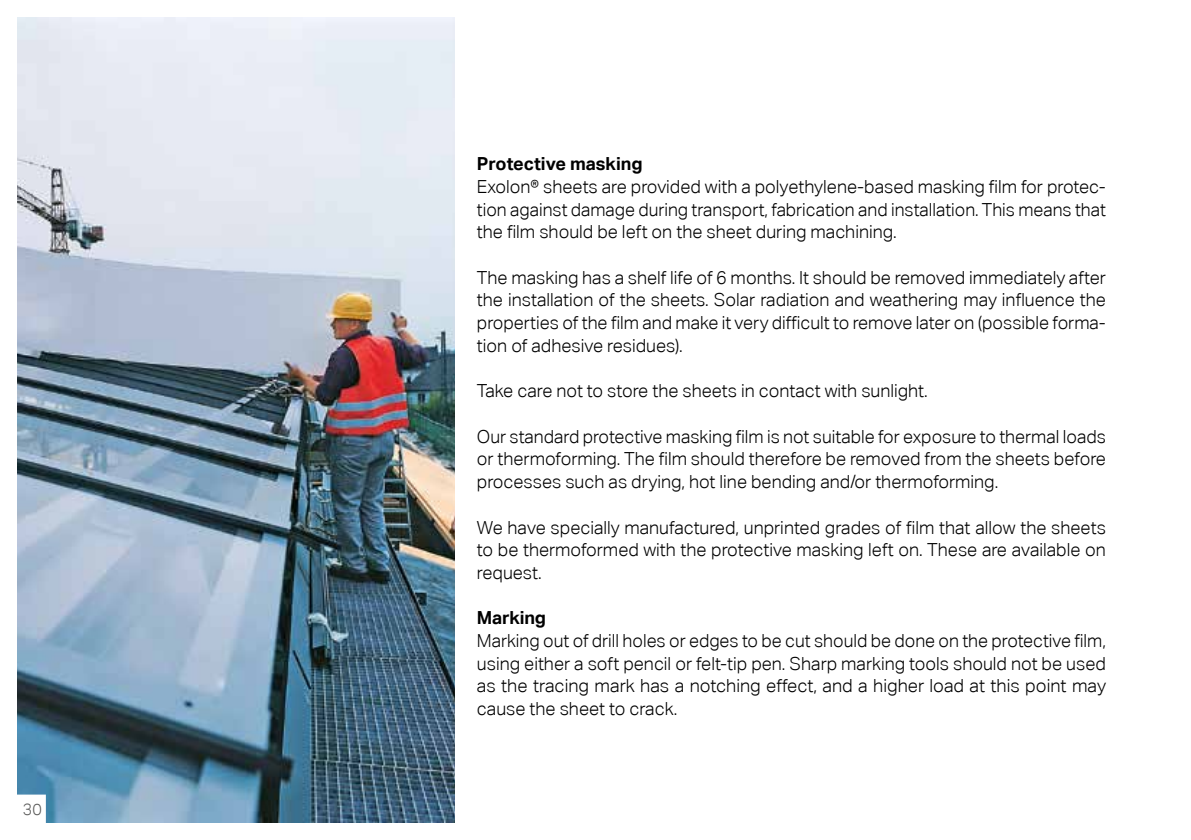
<style>
.page{position:relative;width:1191px;height:840px;background:#fff}
.page>*{position:absolute;margin:0;border:0;box-sizing:border-box;transform-origin:0 0}
.t1{font:300 18px/22.6px "Aktiv Grotesk";color:#000;text-align:justify}
.t2{font:700 18px "Aktiv Grotesk";color:#000}
.t3{font:300 16px "Aktiv Grotesk";color:#5a5a59}
</style>
<div class="page">
<img style="left:17px;top:17px;width:437px;height:805px">
<svg style="left:17px;top:792px;width:31px;height:31px"></svg>
<p class="t3" style="left:23px;top:800px;width:21px">30</p>
<p class="t2" style="left:477px;top:153px;width:167px">Protective masking</p>
<p class="t1" style="left:477px;top:175px;width:630px">Exolon® sheets are provided with a polyethylene-based masking film for protec&shy;tion against damage during transport, fabrication and installation. This means that the film should be left on the sheet during machining.</p>
<p class="t1" style="left:477px;top:266px;width:630px">The masking has a shelf life of 6 months. It should be removed immediately after the installation of the sheets. Solar radiation and weathering may influence the properties of the film and make it very difficult to remove later on (possible forma&shy;tion of adhesive residues).</p>
<p class="t1" style="left:477px;top:379px;width:452px">Take care not to store the sheets in contact with sunlight.</p>
<p class="t1" style="left:477px;top:425px;width:630px">Our standard protective masking film is not suitable for exposure to thermal loads or thermoforming. The film should therefore be removed from the sheets before processes such as drying, hot line bending and/or thermoforming.</p>
<p class="t1" style="left:477px;top:515px;width:630px">We have specially manufactured, unprinted grades of film that allow the sheets to be thermoformed with the protective masking left on. These are available on request.</p>
<p class="t2" style="left:477px;top:606px;width:71px">Marking</p>
<p class="t1" style="left:477px;top:629px;width:630px">Marking out of drill holes or edges to be cut should be done on the protective film, using either a soft pencil or felt-tip pen. Sharp marking tools should not be used as the tracing mark has a notching effect, and a higher load at this point may cause the sheet to crack.</p>
</div>
